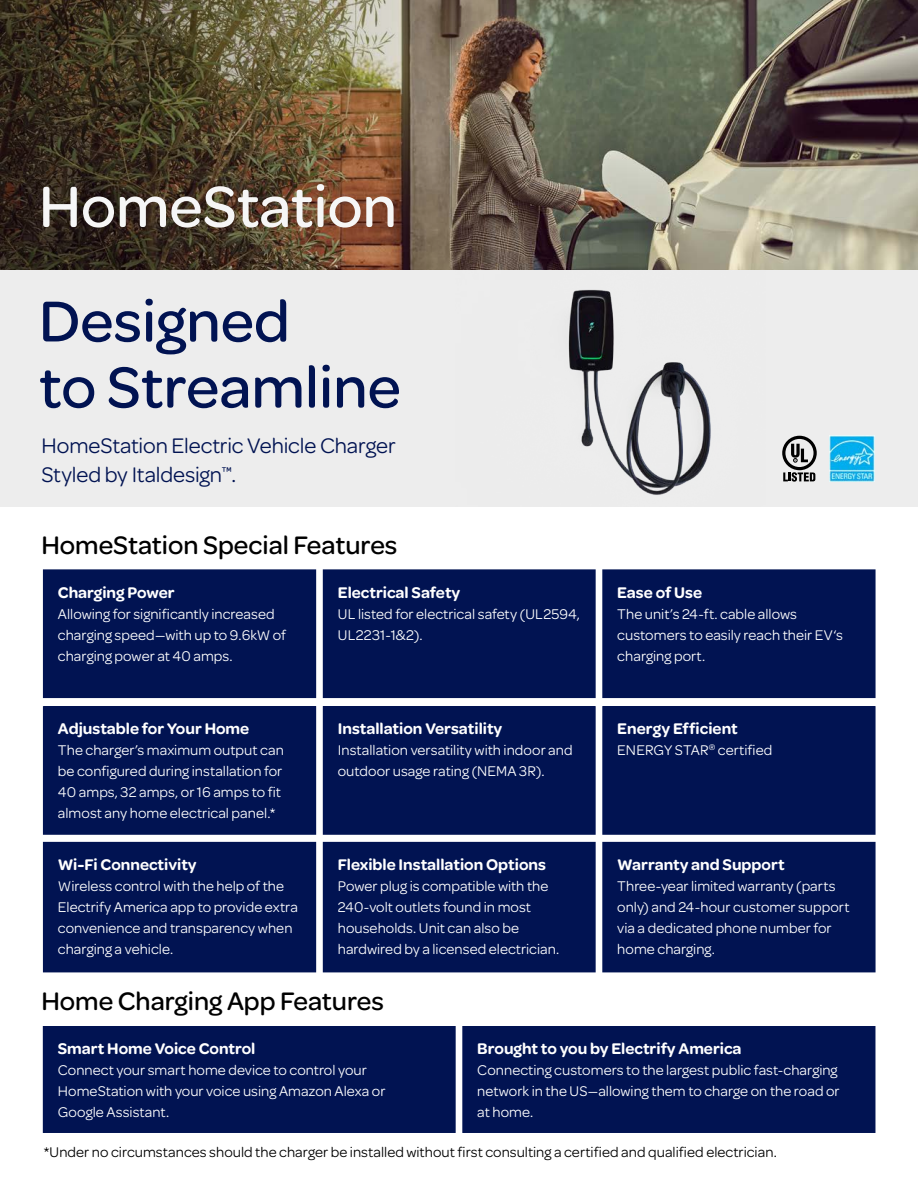
<style>
.page{position:relative;width:918px;height:1188px;background:#fff}
.page>*{position:absolute;margin:0;border:0;box-sizing:border-box;transform-origin:0 0}
.t1{font:500 61.5px/66px "Omnes Pro";color:#011352}
.t2{font:500 61.5px "Omnes Pro";color:#f6f6f6}
.t3{font:500 27px "Omnes Pro";color:#000}
.t4{font:22.5px/28.5px "Omnes Pro";letter-spacing:-.005em;color:#011352}
.t5{font:600 16.5px "Omnes Pro";color:#fff}
.t6{font:15px/21px "Omnes Pro";letter-spacing:.005em;color:#fff}
.t7{font:15px "Omnes Pro";letter-spacing:.005em;color:#000}
</style>
<div class="page">
<img style="left:0;top:0;width:918px;height:270px">
<div style="left:0;top:270px;width:918px;height:237px;background:#ededed"></div>
<svg style="left:782px;top:436px;width:35px;height:46px"></svg>
<img style="left:830px;top:436px;width:45px;height:46px">
<div style="left:463px;top:1027px;width:412px;height:105px;background:#011352"></div>
<div style="left:462px;top:1026px;width:413px;height:107px;border:2px solid #011352"></div>
<div style="left:44px;top:570px;width:271px;height:127px;background:#011352"></div>
<div style="left:43px;top:569px;width:273px;height:129px;border:2px solid #011352"></div>
<div style="left:44px;top:707px;width:271px;height:127px;background:#011352"></div>
<div style="left:43px;top:706px;width:273px;height:129px;border:2px solid #011352"></div>
<div style="left:324px;top:707px;width:271px;height:127px;background:#011352"></div>
<div style="left:323px;top:706px;width:273px;height:129px;border:2px solid #011352"></div>
<div style="left:324px;top:570px;width:271px;height:127px;background:#011352"></div>
<div style="left:323px;top:569px;width:273px;height:129px;border:2px solid #011352"></div>
<div style="left:603px;top:707px;width:272px;height:127px;background:#011352"></div>
<div style="left:602px;top:706px;width:274px;height:129px;border:2px solid #011352"></div>
<div style="left:603px;top:570px;width:272px;height:127px;background:#011352"></div>
<div style="left:602px;top:569px;width:274px;height:129px;border:2px solid #011352"></div>
<div style="left:603px;top:843px;width:272px;height:129px;background:#011352"></div>
<div style="left:602px;top:842px;width:274px;height:130px;border:2px solid #011352"></div>
<div style="left:44px;top:1027px;width:411px;height:105px;background:#011352"></div>
<div style="left:43px;top:1026px;width:413px;height:107px;border:2px solid #011352"></div>
<div style="left:44px;top:843px;width:271px;height:129px;background:#011352"></div>
<div style="left:43px;top:842px;width:273px;height:130px;border:2px solid #011352"></div>
<div style="left:324px;top:843px;width:271px;height:129px;background:#011352"></div>
<div style="left:323px;top:842px;width:273px;height:130px;border:2px solid #011352"></div>
<h1 class="t2" style="left:39px;top:164px;width:360px">HomeStation</h1>
<h1 class="t1" style="left:39px;top:285px;width:363px">Designed<br>to Streamline</h1>
<h3 class="t4" style="left:42px;top:430px;width:356px">HomeStation Electric Vehicle Charger<br>Styled by Italdesign<sup>™</sup>.</h3>
<h2 class="t3" style="left:41px;top:526px;width:358px">HomeStation Special Features</h2>
<p class="t5" style="left:58px;top:580px;width:118px">Charging Power</p>
<p class="t6" style="left:58px;top:602px;width:230px">Allowing for significantly increased charging speed—with up to 9.6kW of charging power at 40 amps.</p>
<p class="t5" style="left:58px;top:717px;width:193px">Adjustable for Your Home</p>
<p class="t6" style="left:58px;top:739px;width:227px">The charger’s maximum output can be configured during installation for 40 amps, 32 amps, or 16 amps to fit almost any home electrical panel.*</p>
<p class="t5" style="left:58px;top:853px;width:140px">Wi-Fi Connectivity</p>
<p class="t6" style="left:58px;top:875px;width:241px">Wireless control with the help of the<br>Electrify America app to provide extra convenience and transparency when charging a vehicle.</p>
<p class="t5" style="left:338px;top:580px;width:124px">Electrical Safety</p>
<p class="t6" style="left:338px;top:602px;width:244px">UL listed for electrical safety (UL2594,<br>UL2231-1&amp;2).</p>
<p class="t5" style="left:338px;top:717px;width:166px">Installation Versatility</p>
<p class="t6" style="left:338px;top:739px;width:236px">Installation versatility with indoor and outdoor usage rating (NEMA 3R).</p>
<p class="t5" style="left:338px;top:853px;width:210px">Flexible Installation Options</p>
<p class="t6" style="left:338px;top:875px;width:223px">Power plug is compatible with the<br>240-volt outlets found in most households. Unit can also be hardwired by a licensed electrician.</p>
<h2 class="t3" style="left:41px;top:983px;width:344px">Home Charging App Features</h2>
<p class="t5" style="left:617px;top:580px;width:86px">Ease of Use</p>
<p class="t6" style="left:617px;top:602px;width:227px">The unit’s 24-ft. cable allows customers to easily reach their EV‘s charging port.</p>
<p class="t5" style="left:617px;top:717px;width:122px">Energy Efficient</p>
<p class="t6" style="left:617px;top:739px;width:157px">ENERGY STAR<sup>®</sup> certified</p>
<p class="t5" style="left:617px;top:853px;width:169px">Warranty and Support</p>
<p class="t6" style="left:617px;top:875px;width:234px">Three-year limited warranty (parts only) and 24-hour customer support via a dedicated phone number for home charging.</p>
<p class="t5" style="left:58px;top:1037px;width:199px">Smart Home Voice Control</p>
<p class="t6" style="left:58px;top:1059px;width:329px">Connect your smart home device to control your<br>HomeStation with your voice using Amazon Alexa or<br>Google Assistant.</p>
<p class="t5" style="left:477px;top:1037px;width:266px">Brought to you by Electrify America</p>
<p class="t6" style="left:477px;top:1059px;width:364px">Connecting customers to the largest public fast-charging network in the US—allowing them to charge on the road or at home.</p>
<p class="t7" style="left:44px;top:1142px;width:735px">*Under no circumstances should the charger be installed without first consulting a certified and qualified electrician.</p>
</div>
